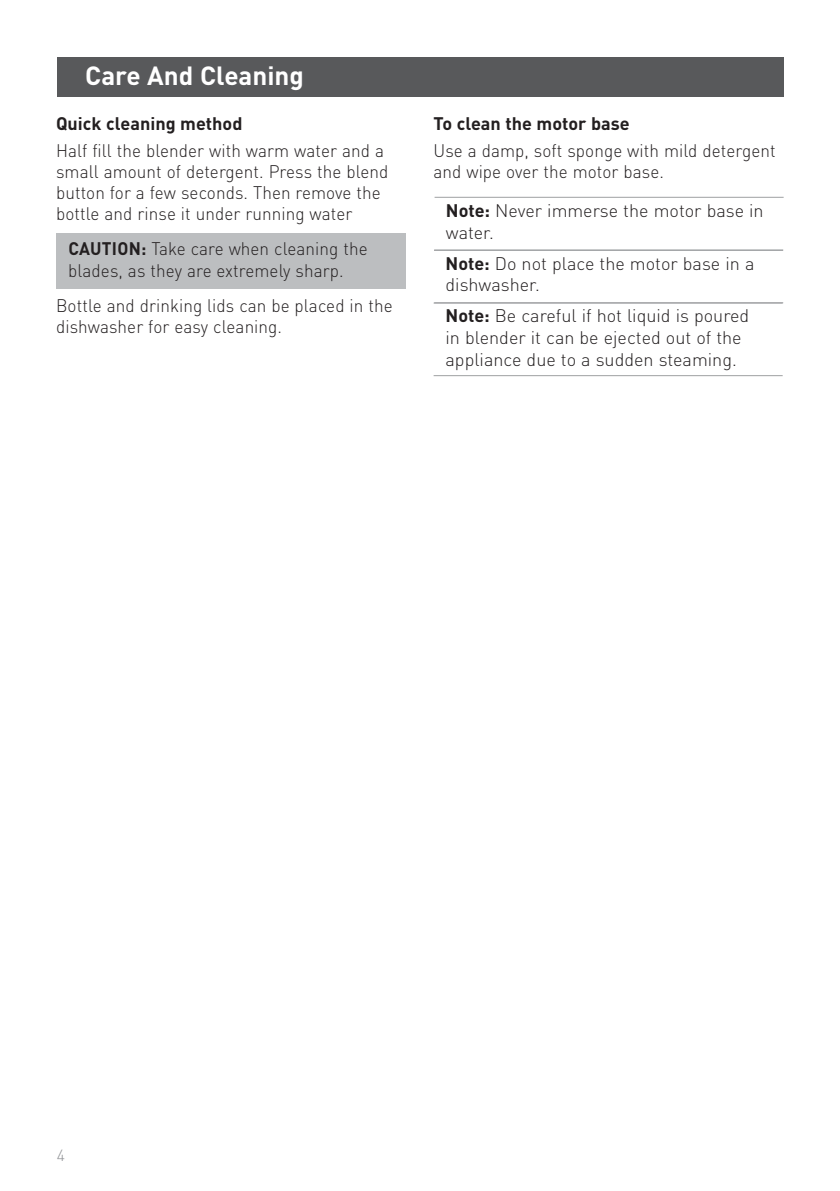
<style>
.page{position:relative;width:840px;height:1191px;background:#fff}
.page>*{position:absolute;margin:0;border:0;box-sizing:border-box;transform-origin:0 0}
.t1{font:700 26px "DIN Pro";color:#fff}
.t2{font:300 18px/21px "DIN Pro";letter-spacing:.005em;color:#231f20;scale:.95 1}
.t3{font:300 18px/21.6px "DIN Pro";letter-spacing:.005em;color:#231f20}
.t4{font:700 18px "DIN Pro";color:#231f20}
.t5{font:300 16px "DIN Pro";color:#909295}
.s1{font-weight:700}
</style>
<div class="page">
<div style="left:57px;top:57px;width:725px;height:39px;background:#58595b"></div>
<hr style="left:434px;top:197px;width:349px;height:1px;background:#9ea0a2">
<hr style="left:434px;top:250px;width:348px;height:1px;background:#9ea0a2">
<hr style="left:434px;top:249px;width:348px;height:1px;background:#9ea0a2">
<hr style="left:433px;top:302px;width:349px;height:1px;background:#9ea0a2">
<hr style="left:433px;top:375px;width:349px;height:1px;background:#9ea0a2">
<div style="left:57px;top:233px;width:349px;height:56px;background:#bcbec0"></div>
<h1 class="t1" style="left:85px;top:54px;width:220px">Care And Cleaning</h1>
<p class="t4" style="left:56px;top:108px;width:188px">Quick cleaning method</p>
<p class="t2" style="left:56px;top:138px;width:351px">Half fill the blender with warm water and a small amount of detergent. Press the blend button for a few seconds. Then remove the bottle and rinse it under running water</p>
<p class="t2" style="left:68px;top:235px;width:316px;line-height:22px"><span class="s1">CAUTION:</span> Take care when cleaning the blades, as they are extremely sharp.</p>
<p class="t2" style="left:56px;top:294px;width:355px">Bottle and drinking lids can be placed in the dishwasher for easy cleaning.</p>
<p class="t4" style="left:433px;top:108px;width:197px">To clean the motor base</p>
<p class="t2" style="left:433px;top:138px;width:361px">Use a damp, soft sponge with mild detergent and wipe over the motor base.</p>
<p class="t3" style="left:445px;top:198px;width:319px"><span class="s1">Note:</span> Never immerse the motor base in water.</p>
<p class="t3" style="left:445px;top:251px;width:310px"><span class="s1">Note:</span> Do not place the motor base in a dishwasher.</p>
<p class="t3" style="left:445px;top:303px;width:305px"><span class="s1">Note:</span> Be careful if hot liquid is poured in blender it can be ejected out of the appliance due to a sudden steaming.</p>
<p class="t5" style="left:57px;top:1142px;width:10px">4</p>
</div>
